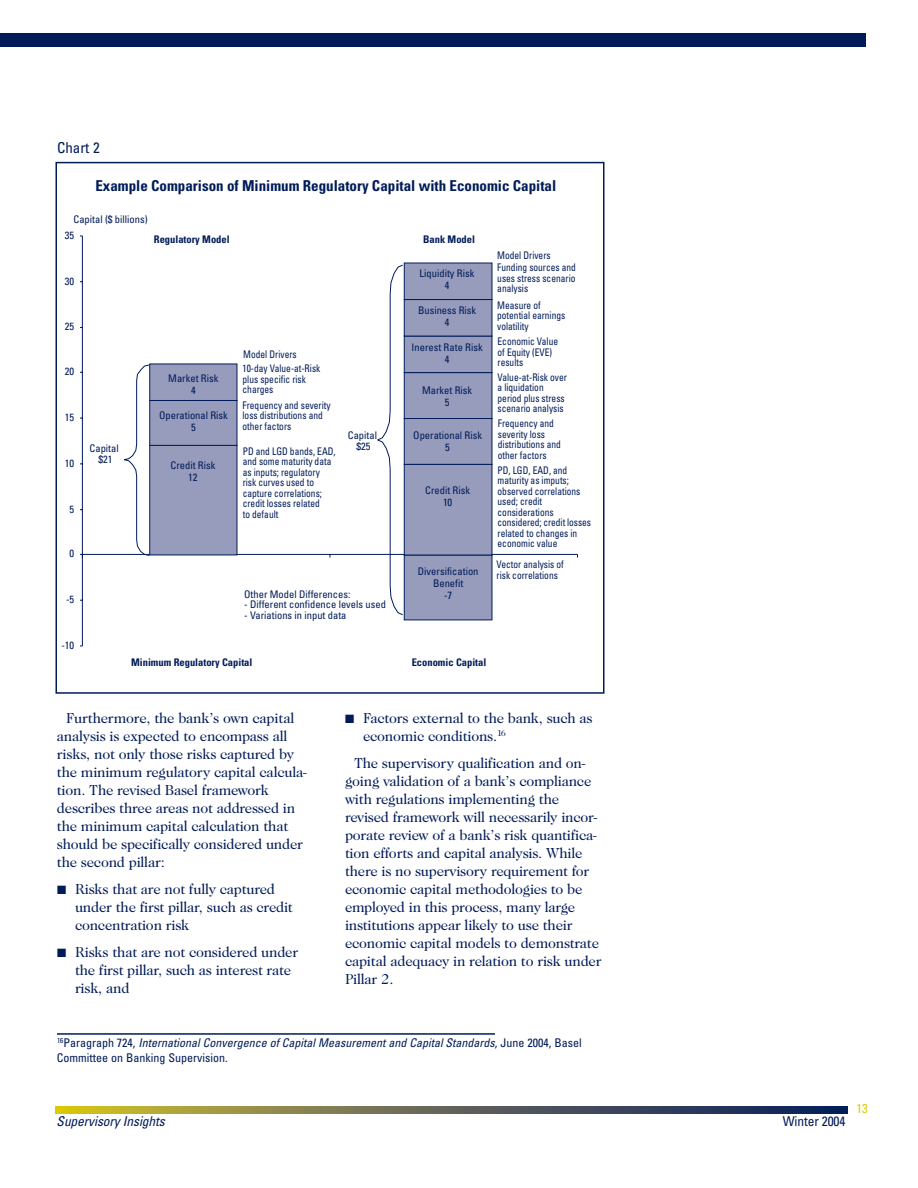
<style>
.page{position:relative;width:918px;height:1188px;background:#fff}
.page>*{position:absolute;margin:0;border:0;box-sizing:border-box;transform-origin:0 0}
.t1{font:15px/18px "Caslon No 224";letter-spacing:-.01em;color:#001b58}
.t2{font:700 condensed 15px "Univers";color:#001b58}
.t3{font:condensed 15px "Univers";color:#001b58}
.t4{font:italic condensed 13.5px "Univers";letter-spacing:-.01em;color:#001b58}
.t5{font:condensed 13.5px "Univers";letter-spacing:-.01em;color:#001b58}
.t6{font:condensed 12.75px "Univers";color:#dccc00}
.t7{font:italic condensed 12px/15px "Univers";color:#001b58}
.t8{font:condensed 10.5px/10.5px "Univers";color:#001b58;scale:.9 1}
.t9{font:condensed 10.5px/12px "Univers";color:#001b58;text-align:center}
.t10{font:700 condensed 10.5px "Univers";color:#001b58}
.s1{font-style:normal}
</style>
<div class="page">
<div style="left:56px;top:162px;width:548px;height:532px;border:2px solid #001b58"></div>
<hr style="left:57px;top:1033px;width:438px;height:2px;background:#001b58">
<div style="left:0;top:33px;width:866px;height:13px;background:#001b58"></div>
<svg style="left:56px;top:1107px;width:791px;height:6px;background:#66684e"></svg>
<hr style="left:82px;top:236px;width:1px;height:410px;background:#001b58">
<hr style="left:82px;top:554px;width:496px;height:1px;background:#001b58">
<div style="left:149px;top:445px;width:88px;height:110px;background:#979cbd"></div>
<div style="left:149px;top:400px;width:88px;height:46px;background:#979cbd;border:1px solid #001b58"></div>
<div style="left:149px;top:364px;width:88px;height:37px;background:#979cbd;border:1px solid #001b58"></div>
<svg style="left:123px;top:364px;width:27px;height:192px"></svg>
<div style="left:404px;top:418px;width:88px;height:47px;background:#979cbd"></div>
<div style="left:404px;top:464px;width:88px;height:92px;background:#979cbd;border:1px solid #001b58"></div>
<div style="left:404px;top:372px;width:88px;height:47px;background:#979cbd;border:1px solid #001b58"></div>
<div style="left:404px;top:336px;width:88px;height:37px;background:#979cbd;border:1px solid #001b58"></div>
<div style="left:404px;top:299px;width:88px;height:37px;background:#979cbd"></div>
<div style="left:404px;top:263px;width:88px;height:37px;background:#979cbd;border:1px solid #001b58"></div>
<div style="left:404px;top:555px;width:88px;height:65px;background:#979cbd;border:1px solid #001b58"></div>
<svg style="left:377px;top:264px;width:27px;height:352px"></svg>
<p class="t3" style="left:57px;top:142px;width:44px">Chart 2</p>
<h5 class="t2" style="left:95px;top:180px;width:462px">Example Comparison of Minimum Regulatory Capital with Economic Capital</h5>
<p class="t9" style="left:74px;top:214px;width:76px">Capital ($ billions)</p>
<p class="t9" style="left:65px;top:230px;width:11px">35</p>
<p class="t9" style="left:65px;top:276px;width:11px">30</p>
<p class="t9" style="left:65px;top:322px;width:11px">25</p>
<p class="t9" style="left:65px;top:366px;width:11px">20</p>
<p class="t9" style="left:65px;top:412px;width:11px">15</p>
<p class="t9" style="left:65px;top:458px;width:11px">10</p>
<p class="t9" style="left:70px;top:504px;width:6px">5</p>
<p class="t9" style="left:70px;top:548px;width:6px">0</p>
<p class="t9" style="left:66px;top:594px;width:10px">-5</p>
<p class="t9" style="left:61px;top:640px;width:14px">-10</p>
<p class="t10" style="left:423px;top:235px;width:53px">Bank Model</p>
<p class="t10" style="left:154px;top:235px;width:77px">Regulatory Model</p>
<p class="t8" style="left:497px;top:251px;width:61px">Model Drivers</p>
<p class="t8" style="left:497px;top:263px;width:89px;text-align:justify">Funding sources and uses stress scenario analysis</p>
<p class="t8" style="left:497px;top:301px;width:77px">Measure of potential earnings volatility</p>
<p class="t8" style="left:498px;top:337px;width:69px">Economic Value of Equity (EVE) results</p>
<p class="t8" style="left:498px;top:373px;width:79px">Value-at-Risk over a liquidation period plus stress scenario analysis</p>
<p class="t8" style="left:498px;top:419px;width:71px">Frequency and severity loss distributions and other factors</p>
<p class="t8" style="left:498px;top:465px;width:105px">PD, LGD, EAD, and maturity as imputs; observed correlations used; credit considerations considered; credit losses related to changes in economic value</p>
<p class="t9" style="left:420px;top:268px;width:56px">Liquidity Risk<br>4</p>
<p class="t9" style="left:418px;top:305px;width:60px">Business Risk<br>4</p>
<p class="t9" style="left:412px;top:343px;width:73px">Inerest Rate Risk<br>4</p>
<p class="t9" style="left:422px;top:385px;width:52px">Market Risk<br>5</p>
<p class="t9" style="left:413px;top:431px;width:70px">Operational Risk<br>5</p>
<p class="t9" style="left:425px;top:485px;width:46px">Credit Risk<br>10</p>
<p class="t8" style="left:243px;top:350px;width:61px">Model Drivers</p>
<p class="t8" style="left:243px;top:364px;width:88px">10-day Value-at-Risk plus specific risk charges</p>
<p class="t9" style="left:168px;top:373px;width:52px">Market Risk<br>4</p>
<p class="t9" style="left:159px;top:411px;width:70px">Operational Risk<br>5</p>
<p class="t9" style="left:171px;top:460px;width:46px">Credit Risk<br>12</p>
<p class="t8" style="left:243px;top:401px;width:99px">Frequency and severity loss distributions and other factors</p>
<p class="t9" style="left:348px;top:431px;width:31px;line-height:10.5px">Capital $25</p>
<p class="t9" style="left:90px;top:444px;width:31px;line-height:10.5px">Capital $21</p>
<p class="t8" style="left:243px;top:447px;width:105px">PD and LGD bands, EAD, and some maturity data as inputs; regulatory risk curves used to capture correlations; credit losses related<br>to default</p>
<p class="t9" style="left:418px;top:566px;width:62px">Diversification<br>Benefit<br>-7</p>
<p class="t8" style="left:497px;top:560px;width:76px">Vector analysis of risk correlations</p>
<p class="t9" style="left:244px;top:589px;width:108px">Other Model Differences:</p>
<p class="t9" style="left:244px;top:599px;width:143px">- Different confidence levels used</p>
<p class="t9" style="left:244px;top:610px;width:104px">- Variations in input data</p>
<p class="t10" style="left:131px;top:658px;width:123px">Minimum Regulatory Capital</p>
<p class="t10" style="left:412px;top:658px;width:76px">Economic Capital</p>
<p class="t1" style="left:57px;top:710px;width:251px;text-indent:9px">Furthermore, the bank’s own capital analysis is expected to encompass all risks, not only those risks captured by the minimum regulatory capital calcula&shy;tion. The revised Basel framework describes three areas not addressed in the minimum capital calculation that should be specifically considered under the second pillar:</p>
<p class="t1" style="left:75px;top:881px;width:219px;text-indent:-18px">■ Risks that are not fully captured under the first pillar, such as credit concentration risk</p>
<p class="t1" style="left:75px;top:944px;width:225px;text-indent:-18px">■ Risks that are not considered under the first pillar, such as interest rate risk, and</p>
<p class="t1" style="left:363px;top:710px;width:231px;text-indent:-18px">■ Factors external to the bank, such as economic conditions.<sup>16</sup></p>
<p class="t1" style="left:345px;top:755px;width:258px;text-indent:9px">The supervisory qualification and on&shy;going validation of a bank’s compliance with regulations implementing the revised framework will necessarily incor&shy;porate review of a bank’s risk quantifica&shy;tion efforts and capital analysis. While there is no supervisory requirement for economic capital methodologies to be employed in this process, many large institutions appear likely to use their economic capital models to demonstrate capital adequacy in relation to risk under Pillar 2.</p>
<p class="t7" style="left:57px;top:1036px;width:526px"><sup>16</sup><span class="s1">Paragraph 724,</span> International Convergence of Capital Measurement and Capital Standards<span class="s1">, June 2004, Basel<br>Committee on Banking Supervision.</span></p>
<p class="t4" style="left:57px;top:1116px;width:110px">Supervisory Insights</p>
<p class="t5" style="left:783px;top:1116px;width:64px">Winter 2004</p>
<p class="t6" style="left:856px;top:1104px;width:13px">13</p>
</div>
